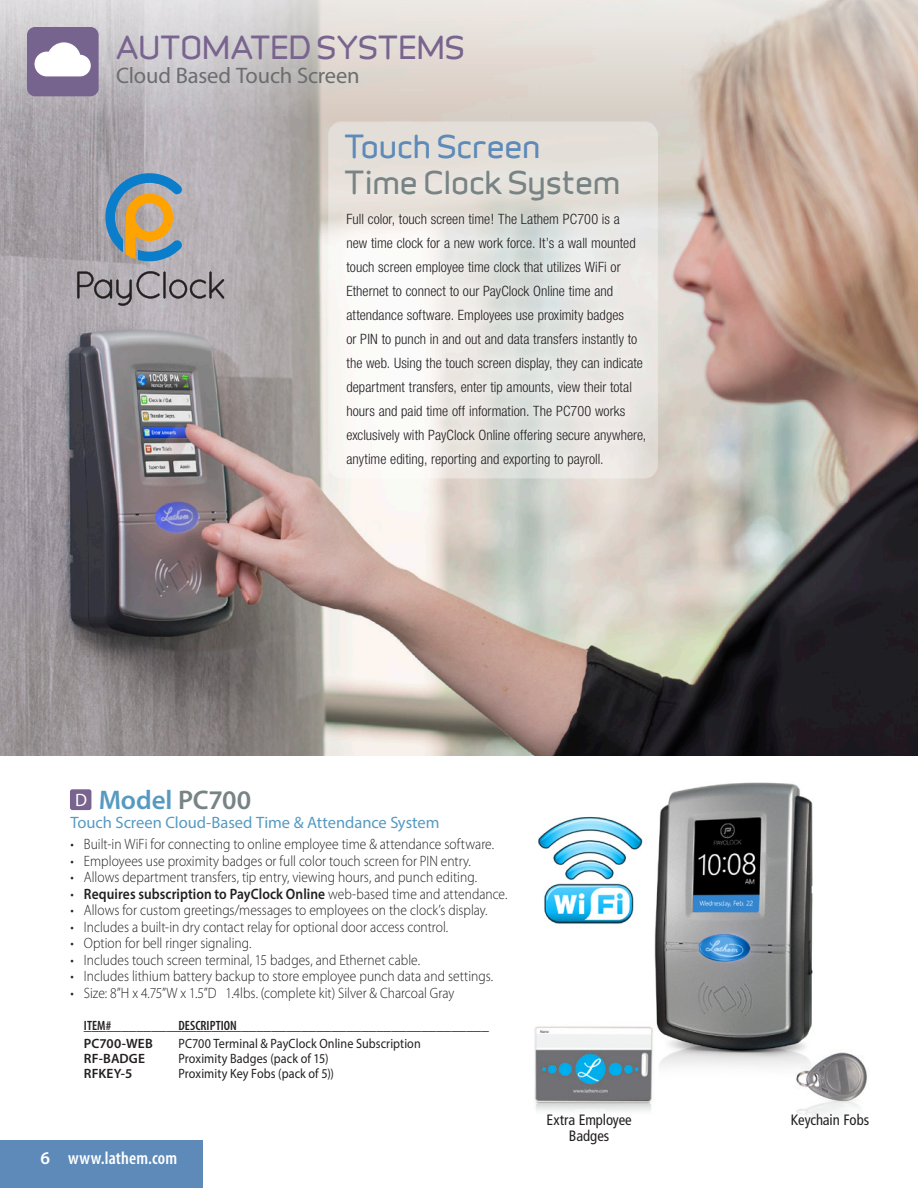
<style>
.page{position:relative;width:918px;height:1188px;background:#fff}
.page>*{position:absolute;margin:0;border:0;box-sizing:border-box;transform-origin:0 0}
.t1{font:30px "Infinity T Bold";letter-spacing:.015em;color:#78648e}
.t2{font:30px "Infinity T Bold";color:#778385}
.t3{font:30px "Infinity T Bold";color:#5d8ab8}
.t4{font:600 27px "Myriad Pro";letter-spacing:-.005em;color:#569ac2}
.t5{font:22.5px "Myriad Pro";letter-spacing:-.005em;color:#6c6d70}
.t6{font:600 condensed 18px "Myriad Pro";letter-spacing:.01em;color:#fff}
.t7{font:16.5px "Myriad Pro";color:#569ac2}
.t8{font:300 15px "Myriad Pro";color:#231f20;scale:.9 1}
.t9{font:600 15px "Myriad Pro";letter-spacing:.005em;color:#231f20;scale:.9 1}
.t10{font:600 15px "Myriad Pro";letter-spacing:.005em;color:#231f20}
.t11{font:condensed 15px "Frutiger";letter-spacing:-.005em;color:#231f20}
.t12{font:300 condensed 14.25px/24px "Helvetica Neue";color:#231f20}
.t13{font:13.5px "Myriad Pro";letter-spacing:.005em;color:#231f20;scale:.9 1}
.t14{font:600 13.5px "Myriad Pro";letter-spacing:.01em;color:#231f20}
.t15{font:600 condensed 13.5px "Myriad Pro";letter-spacing:.005em;color:#231f20}
.s1{font-weight:400;font-size:18px;color:#fff}
.s2{color:#778385}
.s3{font-weight:300}
.s4{font-stretch:normal}
</style>
<div class="page">
<div style="left:0;top:1140px;width:203px;height:48px;background:#5d8ab8"></div>
<img style="left:0;top:0;width:918px;height:756px">
<div style="left:70px;top:789px;width:21px;height:21px;background:#78648e;border-radius:2px"></div>
<img style="left:538px;top:782px;width:275px;height:284px">
<img style="left:789px;top:1050px;width:78px;height:67px">
<img style="left:534px;top:1005px;width:133px;height:107px">
<svg style="left:328px;top:122px;width:330px;height:356px;background:#e6e2dc"></svg>
<svg style="left:338px;top:205px;width:316px;height:271px"></svg>
<svg style="left:105px;top:173px;width:77px;height:88px;background:#969c90"></svg>
<svg style="left:77px;top:271px;width:147px;height:35px;background:#999498"></svg>
<div style="left:27px;top:27px;width:72px;height:69px;background:#77648e;border-radius:8px"></div>
<svg style="left:35px;top:42px;width:56px;height:34px"></svg>
<p class="t1" style="left:116px;top:26px;width:350px">AUTOMATED SYSTEMS</p>
<p class="t5" style="left:116px;top:62px;width:245px">Cloud Based Touch Screen</p>
<p class="t3" style="left:345px;top:124px;width:197px">Touch Screen</p>
<p class="t2" style="left:345px;top:160px;width:277px">Time Clock System</p>
<p class="t12" style="left:346px;top:207px;width:275px">Full color, touch screen time! The Lathem PC700 is a</p>
<p class="t12" style="left:346px;top:231px;width:301px">new time clock for a new work force. It’s a wall mounted touch screen employee time clock that utilizes WiFi or Ethernet to connect to our PayClock Online time and attendance software. Employees use proximity badges<br>or PIN to punch in and out and data transfers instantly to the web. Using the touch screen display, they can indicate department transfers, enter tip amounts, view their total hours and paid time off information. The PC700 works exclusively with PayClock Online offering secure anywhere, anytime editing, reporting and exporting to payroll.</p>
<p class="t4" style="left:75px;top:783px;width:178px"><span class="s1">D</span> Model <span class="s2">PC700</span></p>
<p class="t7" style="left:70px;top:813px;width:371px">Touch Screen Cloud-Based Time &amp; Attendance System</p>
<p class="t8" style="left:70px;top:836px;width:472px">• Built-in WiFi for connecting to online employee time &amp; attendance software.</p>
<p class="t8" style="left:70px;top:853px;width:447px">• Employees use proximity badges or full color touch screen for PIN entry.</p>
<p class="t8" style="left:70px;top:869px;width:453px">• Allows department transfers, tip entry, viewing hours, and punch editing.</p>
<p class="t9" style="left:70px;top:884px;width:487px"><span class="s3">•</span> Requires subscription to PayClock Online <span class="s3">web-based time and attendance.</span></p>
<p class="t8" style="left:70px;top:902px;width:465px">• Allows for custom greetings/messages to employees on the clock’s display.</p>
<p class="t8" style="left:70px;top:919px;width:421px">• Includes a built-in dry contact relay for optional door access control.</p>
<p class="t8" style="left:70px;top:935px;width:203px">• Option for bell ringer signaling.</p>
<p class="t8" style="left:70px;top:952px;width:390px">• Includes touch screen terminal, 15 badges, and Ethernet cable.</p>
<p class="t8" style="left:70px;top:968px;width:471px">• Includes lithium battery backup to store employee punch data and settings.</p>
<p class="t8" style="left:70px;top:985px;width:428px">• Size: 8”H x 4.75”W x 1.5”D 1.4lbs. (complete kit) Silver &amp; Charcoal Gray</p>
<p class="t15" style="left:84px;top:1019px;width:29px">ITEM#</p>
<p class="t15" style="left:178px;top:1019px;width:60px">DESCRIPTION</p>
<p class="t10" style="left:84px;top:1016px;width:406px">______________________________________________________</p>
<p class="t14" style="left:84px;top:1035px;width:70px">PC700-WEB</p>
<p class="t13" style="left:178px;top:1036px;width:271px">PC700 Terminal &amp; PayClock Online Subscription</p>
<p class="t14" style="left:84px;top:1050px;width:63px">RF-BADGE</p>
<p class="t13" style="left:178px;top:1051px;width:168px">Proximity Badges (pack of 15)</p>
<p class="t14" style="left:84px;top:1065px;width:50px">RFKEY-5</p>
<p class="t13" style="left:178px;top:1066px;width:174px">Proximity Key Fobs (pack of 5))</p>
<p class="t6" style="left:40px;top:1149px;width:138px"><span class="s4">6</span> www.lathem.com</p>
<p class="t11" style="left:546px;top:1111px;width:87px">Extra Employee</p>
<p class="t11" style="left:569px;top:1127px;width:42px">Badges</p>
<p class="t11" style="left:791px;top:1111px;width:80px">Keychain Fobs</p>
</div>
